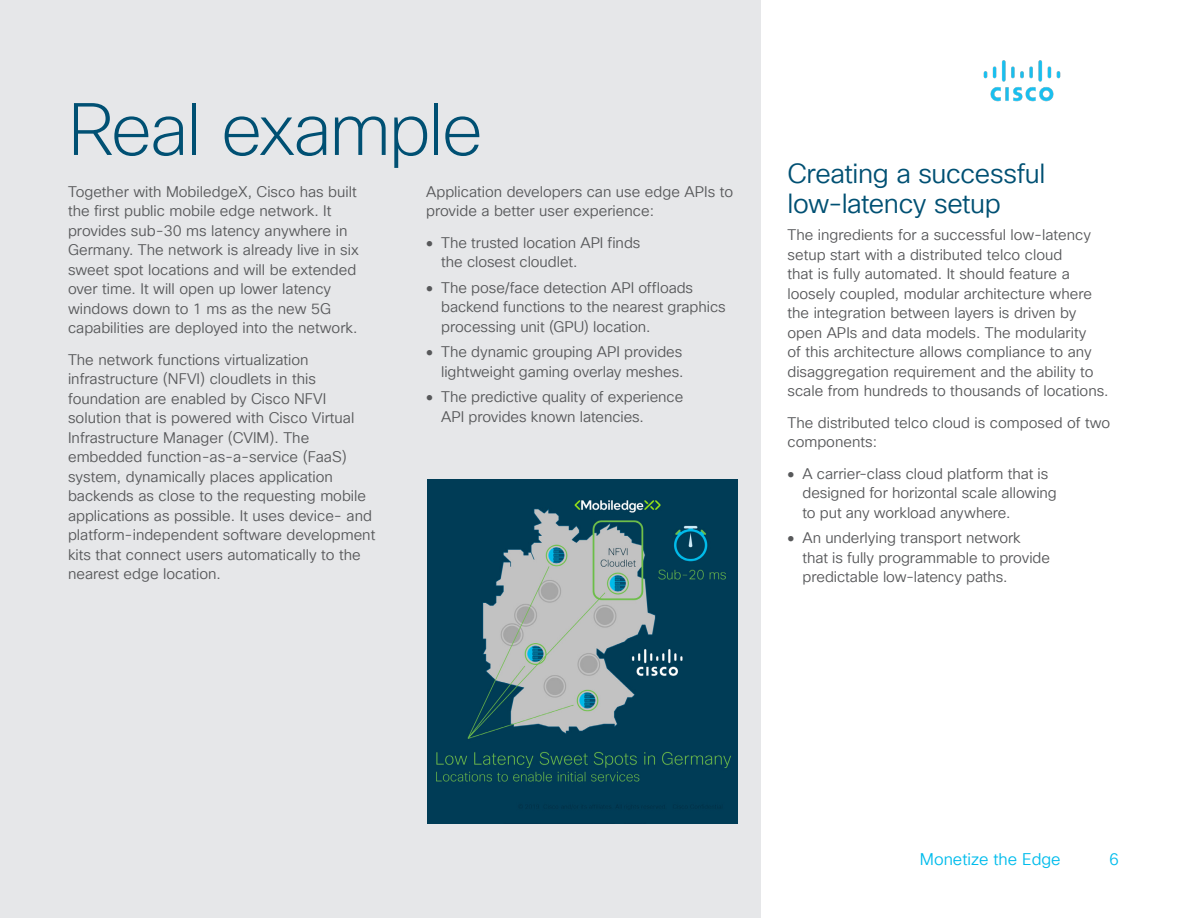
<style>
.page{position:relative;width:1188px;height:918px;background:#fff}
.page>*{position:absolute;margin:0;border:0;box-sizing:border-box;transform-origin:0 0}
.Subhead1_Indigo{font:200 72px "Cisco Sans TT";letter-spacing:-.03em;color:#005073}
.Subhead2_Indigo{font:27px/30px "Cisco Sans TT Light";letter-spacing:-.015em;color:#005073}
.t1{font:16.5px "Cisco Sans TT Light";color:#01bcec}
.Body{font:15px/19.5px "Cisco Sans TT Light";color:#57585a}
</style>
<div class="page">
<img style="left:983px;top:60px;width:78px;height:42px">
<div style="left:0;top:0;width:760px;height:918px;background:#e6e7e9"></div>
<img style="left:428px;top:479px;width:309px;height:344px">
<p class="Subhead1_Indigo" style="left:68px;top:83px;width:417px">Real example</p>
<p class="Body" style="left:68px;top:182px;width:292px">Together with MobiledgeX, Cisco has built the first public mobile edge network. It provides sub-30 ms latency anywhere in Germany. The network is already live in six sweet spot locations and will be extended over time. It will open up lower latency windows down to 1 ms as the new 5G capabilities are deployed into the network.</p>
<p class="Body" style="left:68px;top:350px;width:309px">The network functions virtualization infrastructure (NFVI) cloudlets in this foundation are enabled by Cisco NFVI solution that is powered with Cisco Virtual Infrastructure Manager (CVIM). The embedded function-as-a-service (FaaS) system, dynamically places application backends as close to the requesting mobile applications as possible. It uses device- and platform-independent software development kits that connect users automatically to the nearest edge location.</p>
<p class="Body" style="left:426px;top:182px;width:308px">Application developers can use edge APIs to provide a better user experience:</p>
<p class="Body" style="left:441px;top:233px;width:201px;text-indent:-15px">• The trusted location API finds the closest cloudlet.</p>
<p class="Body" style="left:441px;top:278px;width:286px;text-indent:-15px">• The pose/face detection API offloads backend functions to the nearest graphics processing unit (GPU) location.</p>
<p class="Body" style="left:426px;top:343px;width:259px;text-align:right">• The dynamic grouping API provides lightweight gaming overlay meshes.</p>
<p class="Body" style="left:441px;top:388px;width:244px;text-indent:-15px">• The predictive quality of experience<br>API provides known latencies.</p>
<p class="Subhead2_Indigo" style="left:788px;top:160px;width:259px">Creating a successful low-latency setup</p>
<p class="Body" style="left:788px;top:226px;width:323px">The ingredients for a successful low-latency setup start with a distributed telco cloud<br>that is fully automated. It should feature a loosely coupled, modular architecture where the integration between layers is driven by open APIs and data models. The modularity<br>of this architecture allows compliance to any disaggregation requirement and the ability to scale from hundreds to thousands of locations.</p>
<p class="Body" style="left:788px;top:413px;width:324px">The distributed telco cloud is composed of two components:</p>
<p class="Body" style="left:802px;top:464px;width:256px;text-indent:-15px">• A carrier-class cloud platform that is designed for horizontal scale allowing to put any workload anywhere.</p>
<p class="Body" style="left:802px;top:529px;width:249px;text-indent:-15px">• An underlying transport network that is fully programmable to provide predictable low-latency paths.</p>
<p class="t1" style="left:920px;top:849px;width:142px">Monetize the Edge</p>
<p class="t1" style="left:1109px;top:849px;width:11px">6</p>
</div>
